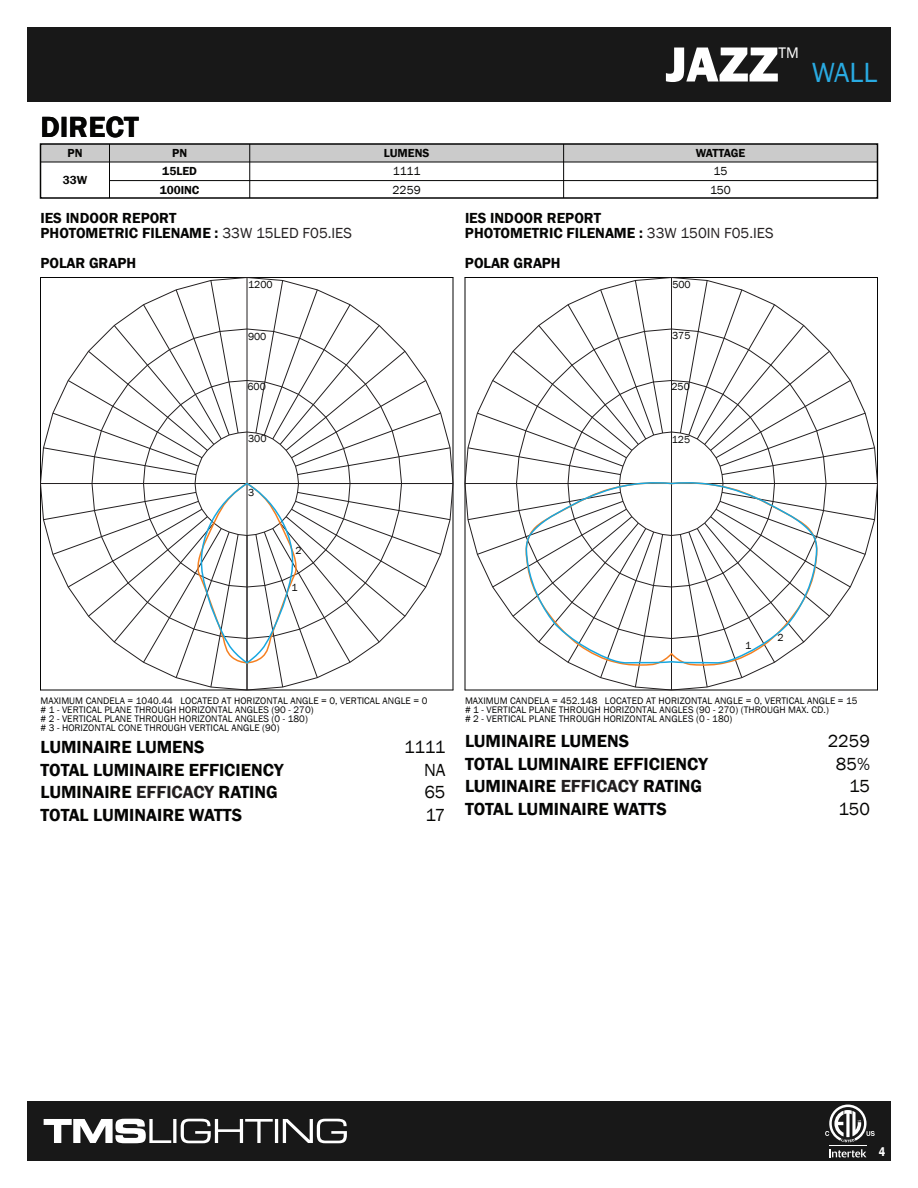
<style>
.page{position:relative;width:918px;height:1188px;background:#fff}
.page>*{position:absolute;margin:0;border:0;box-sizing:border-box;transform-origin:0 0}
.t1{font:800 51px "Franklin Gothic";color:#fff}
.t2{font:600 30px "Franklin Gothic";color:#050504}
.t3{font:28.5px "Franklin Gothic";color:#29aae1}
.t4{font:600 18px "Franklin Gothic";color:#050504}
.t5{font:18px "Franklin Gothic";color:#050504}
.t6{font:15.75px "Franklin Gothic";color:#fff}
.t7{font:600 15px/15px "Franklin Gothic";color:#050504}
.t8{font:600 condensed 12.75px "Franklin Gothic";color:#fff}
.t9{font:600 12px "Franklin Gothic";color:#050504}
.t10{font:12px "Franklin Gothic";letter-spacing:-.015em;color:#050504}
.t11{font:600 12px "Franklin Gothic";letter-spacing:-.025em;color:#050504}
.t12{font:10.5px "Franklin Gothic";color:#050504}
.t13{font:9.75px/9px "Franklin Gothic";letter-spacing:.005em;color:#050504}
.s1{font-weight:400;color:#231f20}
.s2{color:#231f20}
</style>
<div class="page">
<div style="left:40px;top:144px;width:70px;height:18px;background:#cbcbcb"></div>
<div style="left:27px;top:27px;width:864px;height:75px;background:#181818"></div>
<div style="left:27px;top:1101px;width:864px;height:60px;background:#181818"></div>
<svg style="left:829px;top:1149px;width:37px;height:8px"></svg>
<hr style="left:829px;top:1145px;width:38px;height:1px;background:#fff">
<svg style="left:825px;top:1105px;width:50px;height:37px"></svg>
<div style="left:564px;top:144px;width:314px;height:18px;background:#cbcbcb"></div>
<div style="left:250px;top:144px;width:314px;height:18px;background:#cbcbcb"></div>
<div style="left:110px;top:144px;width:140px;height:18px;background:#cbcbcb"></div>
<div style="left:40px;top:143px;width:838px;height:56px;border:2px solid #050504"></div>
<hr style="left:40px;top:162px;width:838px;height:1px;background:#050504">
<hr style="left:110px;top:180px;width:767px;height:1px;background:#050504">
<hr style="left:249px;top:144px;width:1px;height:54px;background:#050504">
<hr style="left:109px;top:144px;width:1px;height:54px;background:#050504">
<hr style="left:563px;top:144px;width:1px;height:54px;background:#050504">
<svg style="left:464px;top:277px;width:414px;height:414px"></svg>
<svg style="left:467px;top:280px;width:408px;height:408px"></svg>
<svg style="left:40px;top:277px;width:414px;height:414px"></svg>
<svg style="left:43px;top:280px;width:408px;height:408px"></svg>
<svg style="left:44px;top:1119px;width:303px;height:24px"></svg>
<h2 class="t2" style="left:40px;top:109px;width:100px">DIRECT</h2>
<p class="t9" style="left:68px;top:146px;width:16px">PN</p>
<p class="t9" style="left:63px;top:173px;width:26px">33W</p>
<h1 class="t1" style="left:666px;top:31px;width:115px">JAZZ</h1>
<h3 class="t6" style="left:779px;top:42px;width:22px">TM</h3>
<p class="t9" style="left:172px;top:146px;width:16px">PN</p>
<p class="t9" style="left:384px;top:146px;width:47px">LUMENS</p>
<p class="t11" style="left:696px;top:146px;width:51px">WATTAGE</p>
<p class="t9" style="left:162px;top:164px;width:36px">15LED</p>
<p class="t10" style="left:393px;top:164px;width:29px">1111</p>
<p class="t10" style="left:714px;top:164px;width:15px">15</p>
<p class="t9" style="left:160px;top:182px;width:41px">100INC</p>
<p class="t10" style="left:393px;top:182px;width:30px">2259</p>
<p class="t10" style="left:710px;top:182px;width:22px">150</p>
<h3 class="t7" style="left:40px;top:211px;width:313px">IES INDOOR REPORT<br>PHOTOMETRIC FILENAME : <span class="s1">33W 15LED F05.IES</span></h3>
<h3 class="t7" style="left:40px;top:256px;width:97px">POLAR GRAPH</h3>
<p class="t12" style="left:248px;top:278px;width:26px">1200</p>
<h3 class="t7" style="left:465px;top:211px;width:310px">IES INDOOR REPORT<br>PHOTOMETRIC FILENAME : <span class="s1">33W 150IN F05.IES</span></h3>
<h3 class="t7" style="left:465px;top:256px;width:97px">POLAR GRAPH</h3>
<p class="t12" style="left:672px;top:278px;width:20px">500</p>
<h3 class="t3" style="left:812px;top:54px;width:67px">WALL</h3>
<p class="t12" style="left:248px;top:330px;width:20px">900</p>
<p class="t12" style="left:247px;top:380px;width:20px">600</p>
<p class="t12" style="left:672px;top:329px;width:20px">375</p>
<p class="t12" style="left:672px;top:380px;width:20px">250</p>
<p class="t12" style="left:248px;top:432px;width:20px">300</p>
<p class="t12" style="left:248px;top:486px;width:8px">3</p>
<p class="t12" style="left:672px;top:433px;width:20px">125</p>
<p class="t12" style="left:296px;top:544px;width:8px">2</p>
<p class="t12" style="left:292px;top:581px;width:8px">1</p>
<p class="t12" style="left:745px;top:639px;width:8px">1</p>
<p class="t12" style="left:778px;top:631px;width:8px">2</p>
<p class="t13" style="left:40px;top:696px;width:388px">MAXIMUM CANDELA = 1040.44 LOCATED AT HORIZONTAL ANGLE = 0, VERTICAL ANGLE = 0 # 1 - VERTICAL PLANE THROUGH HORIZONTAL ANGLES (90 - 270)<br># 2 - VERTICAL PLANE THROUGH HORIZONTAL ANGLES (0 - 180)<br># 3 - HORIZONTAL CONE THROUGH VERTICAL ANGLE (90)</p>
<h3 class="t4" style="left:40px;top:736px;width:166px">LUMINAIRE LUMENS</h3>
<h3 class="t5" style="left:404px;top:736px;width:43px">1111</h3>
<h3 class="t4" style="left:40px;top:758px;width:244px">TOTAL LUMINAIRE EFFICIENCY</h3>
<h3 class="t5" style="left:424px;top:758px;width:23px">NA</h3>
<h3 class="t4" style="left:40px;top:781px;width:239px">LUMINAIRE <span class="s2">EFFICACY</span> RATING</h3>
<h3 class="t5" style="left:424px;top:781px;width:23px">65</h3>
<h3 class="t4" style="left:41px;top:803px;width:203px">TOTAL LUMINAIRE WATTS</h3>
<h3 class="t5" style="left:426px;top:803px;width:21px">17</h3>
<p class="t13" style="left:465px;top:696px;width:394px">MAXIMUM CANDELA = 452.148 LOCATED AT HORIZONTAL ANGLE = 0, VERTICAL ANGLE = 15 # 1 - VERTICAL PLANE THROUGH HORIZONTAL ANGLES (90 - 270) (THROUGH MAX. CD.)<br># 2 - VERTICAL PLANE THROUGH HORIZONTAL ANGLES (0 - 180)</p>
<h3 class="t4" style="left:465px;top:730px;width:166px">LUMINAIRE LUMENS</h3>
<h3 class="t5" style="left:828px;top:730px;width:44px">2259</h3>
<h3 class="t4" style="left:465px;top:752px;width:244px">TOTAL LUMINAIRE EFFICIENCY</h3>
<h3 class="t5" style="left:836px;top:752px;width:36px">85%</h3>
<h3 class="t4" style="left:465px;top:775px;width:239px">LUMINAIRE <span class="s2">EFFICACY</span> RATING</h3>
<h3 class="t5" style="left:849px;top:775px;width:22px">15</h3>
<h3 class="t4" style="left:465px;top:797px;width:203px">TOTAL LUMINAIRE WATTS</h3>
<h3 class="t5" style="left:839px;top:797px;width:33px">150</h3>
<h3 class="t8" style="left:879px;top:1143px;width:8px">4</h3>
</div>
